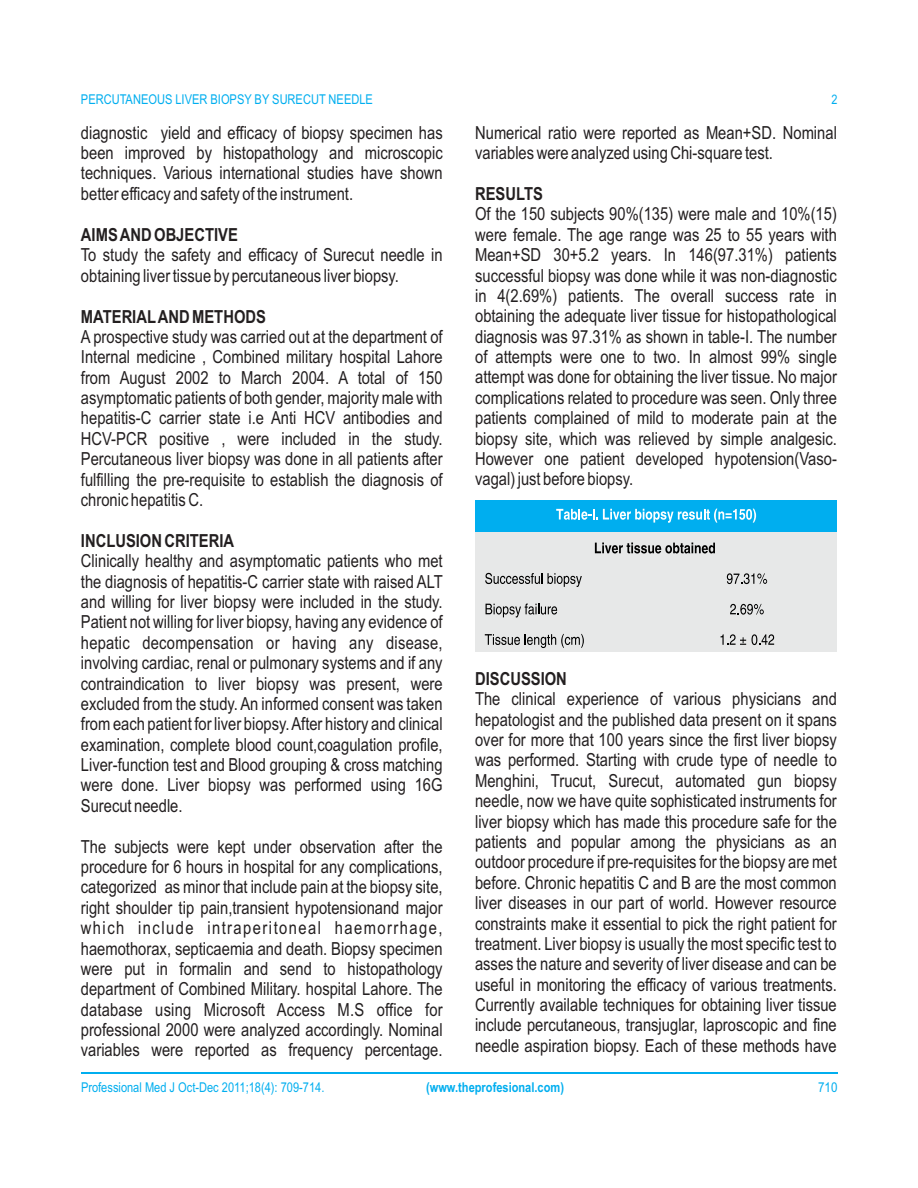
<style>
.page{position:relative;width:918px;height:1188px;background:#fff}
.page>*{position:absolute;margin:0;border:0;box-sizing:border-box;transform-origin:0 0}
.t1{font:18px/20.4px "Arial Narrow";color:#231f20}
.t2{font:700 18px "Arial Narrow";color:#231f20}
.t3{font:13.5px "Arial Narrow";color:#00aeef}
.t4{font:700 13.5px "Arial Narrow";color:#00aeef}
.t5{font:13.5px "Arial Narrow";color:#00aeef;scale:1.04 1}
.t6{font:13.2px "Arial Narrow";color:#00aeef}
</style>
<div class="page">
<hr style="left:81px;top:1072px;width:756px;height:2px;background:#00aeef">
<div style="left:475px;top:532px;width:362px;height:120px;background:#e7e8e8"></div>
<div style="left:475px;top:500px;width:362px;height:32px;background:#00aeef"></div>
<svg style="left:556px;top:509px;width:200px;height:14px"></svg>
<svg style="left:595px;top:543px;width:120px;height:10px"></svg>
<svg style="left:485px;top:573px;width:97px;height:14px"></svg>
<svg style="left:727px;top:573px;width:40px;height:11px"></svg>
<svg style="left:486px;top:604px;width:71px;height:14px"></svg>
<svg style="left:730px;top:604px;width:34px;height:11px"></svg>
<svg style="left:485px;top:634px;width:99px;height:14px"></svg>
<svg style="left:720px;top:634px;width:26px;height:11px"></svg>
<svg style="left:752px;top:634px;width:22px;height:11px"></svg>
<p class="t3" style="left:81px;top:94px;width:294px">PERCUTANEOUS LIVER BIOPSY BY SURECUT NEEDLE</p>
<p class="t6" style="left:832px;top:94px;width:8px">2</p>
<p class="t1" style="left:81px;top:124px;width:363px">diagnostic yield and efficacy of biopsy specimen has</p>
<p class="t1" style="left:475px;top:124px;width:363px">Numerical ratio were reported as Mean+SD. Nominal</p>
<p class="t1" style="left:81px;top:144px;width:363px">been improved by histopathology and microscopic</p>
<p class="t1" style="left:475px;top:144px;width:299px">variables were analyzed using Chi-square test.</p>
<p class="t1" style="left:81px;top:165px;width:363px">techniques. Various international studies have shown better efficacy and safety of the instrument.</p>
<p class="t2" style="left:475px;top:187px;width:69px">RESULTS</p>
<p class="t1" style="left:475px;top:206px;width:363px">Of the 150 subjects 90%(135) were male and 10%(15)</p>
<p class="t2" style="left:81px;top:228px;width:158px">AIMS AND OBJECTIVE</p>
<p class="t1" style="left:475px;top:226px;width:363px">were female. The age range was 25 to 55 years with</p>
<p class="t1" style="left:81px;top:246px;width:363px">To study the safety and efficacy of Surecut needle in</p>
<p class="t1" style="left:475px;top:246px;width:363px">Mean+SD 30+5.2 years. In 146(97.31%) patients</p>
<p class="t1" style="left:81px;top:267px;width:320px">obtaining liver tissue by percutaneous liver biopsy.</p>
<p class="t1" style="left:475px;top:267px;width:363px">successful biopsy was done while it was non-diagnostic in 4(2.69%) patients. The overall success rate in</p>
<p class="t2" style="left:81px;top:309px;width:187px">MATERIALAND METHODS</p>
<p class="t1" style="left:475px;top:307px;width:363px">obtaining the adequate liver tissue for histopathological</p>
<p class="t1" style="left:81px;top:328px;width:363px">A prospective study was carried out at the department of</p>
<p class="t1" style="left:475px;top:328px;width:363px">diagnosis was 97.31% as shown in table-I. The number</p>
<p class="t1" style="left:81px;top:348px;width:363px">Internal medicine , Combined military hospital Lahore</p>
<p class="t1" style="left:475px;top:348px;width:363px">of attempts were one to two. In almost 99% single</p>
<p class="t1" style="left:81px;top:369px;width:363px">from August 2002 to March 2004. A total of 150</p>
<p class="t1" style="left:475px;top:369px;width:363px">attempt was done for obtaining the liver tissue. No major</p>
<p class="t1" style="left:81px;top:389px;width:363px">asymptomatic patients of both gender, majority male with</p>
<p class="t1" style="left:475px;top:389px;width:363px">complications related to procedure was seen. Only three</p>
<p class="t1" style="left:81px;top:410px;width:363px">hepatitis-C carrier state i.e Anti HCV antibodies and</p>
<p class="t1" style="left:475px;top:409px;width:363px">patients complained of mild to moderate pain at the</p>
<p class="t1" style="left:81px;top:430px;width:363px">HCV-PCR positive , were included in the study.</p>
<p class="t1" style="left:475px;top:430px;width:363px">biopsy site, which was relieved by simple analgesic.</p>
<p class="t1" style="left:81px;top:450px;width:363px">Percutaneous liver biopsy was done in all patients after</p>
<p class="t1" style="left:475px;top:450px;width:363px">However one patient developed hypotension(Vaso-</p>
<p class="t1" style="left:81px;top:471px;width:363px">fulfilling the pre-requisite to establish the diagnosis of</p>
<p class="t1" style="left:475px;top:471px;width:160px">vagal) just before biopsy.</p>
<p class="t1" style="left:81px;top:491px;width:124px">chronic hepatitis C.</p>
<p class="t2" style="left:81px;top:534px;width:155px">INCLUSION CRITERIA</p>
<p class="t1" style="left:81px;top:552px;width:364px;text-align:justify">Clinically healthy and asymptomatic patients who met the diagnosis of hepatitis-C carrier state with raised ALT and willing for liver biopsy were included in the study.<br>Patient not willing for liver biopsy, having any evidence of hepatic decompensation or having any disease, involving cardiac, renal or pulmonary systems and if any contraindication to liver biopsy was present, were</p>
<p class="t2" style="left:475px;top:672px;width:93px">DISCUSSION</p>
<p class="t1" style="left:475px;top:690px;width:363px">The clinical experience of various physicians and</p>
<p class="t1" style="left:81px;top:695px;width:363px">excluded from the study. An informed consent was taken</p>
<p class="t1" style="left:475px;top:711px;width:363px">hepatologist and the published data present on it spans</p>
<p class="t1" style="left:81px;top:715px;width:363px">from each patient for liver biopsy. After history and clinical</p>
<p class="t1" style="left:475px;top:731px;width:363px">over for more that 100 years since the first liver biopsy</p>
<p class="t1" style="left:81px;top:736px;width:363px">examination, complete blood count,coagulation profile,</p>
<p class="t1" style="left:475px;top:752px;width:363px">was performed. Starting with crude type of needle to</p>
<p class="t1" style="left:81px;top:756px;width:363px">Liver-function test and Blood grouping &amp; cross matching were</p>
<p class="t1" style="left:475px;top:772px;width:363px">Menghini, Trucut, Surecut, automated gun biopsy</p>
<p class="t1" style="left:81px;top:777px;width:363px;text-indent:41px">done. Liver biopsy was performed using 16G<br>Surecutneedle.</p>
<p class="t1" style="left:475px;top:792px;width:363px;text-align:justify">needle, now we have quite sophisticated instruments for liver biopsy which has made this procedure safe for the patients and popular among the physicians as an</p>
<p class="t1" style="left:81px;top:838px;width:363px">The subjects were kept under observation after the</p>
<p class="t1" style="left:475px;top:854px;width:363px">outdoor procedure if pre-requisites for the biopsy are met</p>
<p class="t1" style="left:81px;top:858px;width:363px">procedure for 6 hours in hospital for any complications,</p>
<p class="t1" style="left:475px;top:874px;width:363px">before. Chronic hepatitis C and B are the most common</p>
<p class="t1" style="left:81px;top:879px;width:363px">categorized as minor that include pain at the biopsy site,</p>
<p class="t1" style="left:475px;top:894px;width:363px">liver diseases in our part of world. However resource</p>
<p class="t1" style="left:81px;top:899px;width:363px">right shoulder tip pain,transient hypotensionand major which include intraperitoneal haemorrhage,</p>
<p class="t1" style="left:475px;top:915px;width:363px">constraints make it essential to pick the right patient for treatment. Liver biopsy is usually the most specific test to</p>
<p class="t1" style="left:81px;top:940px;width:363px">haemothorax, septicaemia and death. Biopsy specimen were</p>
<p class="t1" style="left:475px;top:955px;width:363px">asses the nature and severity of liver disease and can be</p>
<p class="t1" style="left:124px;top:960px;width:320px">put in formalin and send to histopathology</p>
<p class="t1" style="left:475px;top:976px;width:363px">useful in monitoring the efficacy of various treatments.</p>
<p class="t1" style="left:81px;top:980px;width:363px">department of Combined Military. hospital Lahore. The</p>
<p class="t1" style="left:475px;top:996px;width:363px">Currently available techniques for obtaining liver tissue</p>
<p class="t1" style="left:81px;top:1001px;width:363px">database using Microsoft Access M.S office for</p>
<p class="t1" style="left:475px;top:1017px;width:363px">include percutaneous, transjuglar, laproscopic and fine</p>
<p class="t1" style="left:81px;top:1021px;width:363px">professional 2000 were analyzed accordingly. Nominal</p>
<p class="t1" style="left:475px;top:1037px;width:363px">needle aspiration biopsy. Each of these methods have</p>
<p class="t1" style="left:81px;top:1042px;width:363px">variables were reported as frequency percentage.</p>
<p class="t3" style="left:81px;top:1082px;width:245px">Professional Med J Oct-Dec 2011;18(4): 709-714.</p>
<p class="t4" style="left:426px;top:1082px;width:140px">(www.theprofesional.com)</p>
<p class="t5" style="left:818px;top:1082px;width:20px">710</p>
</div>
